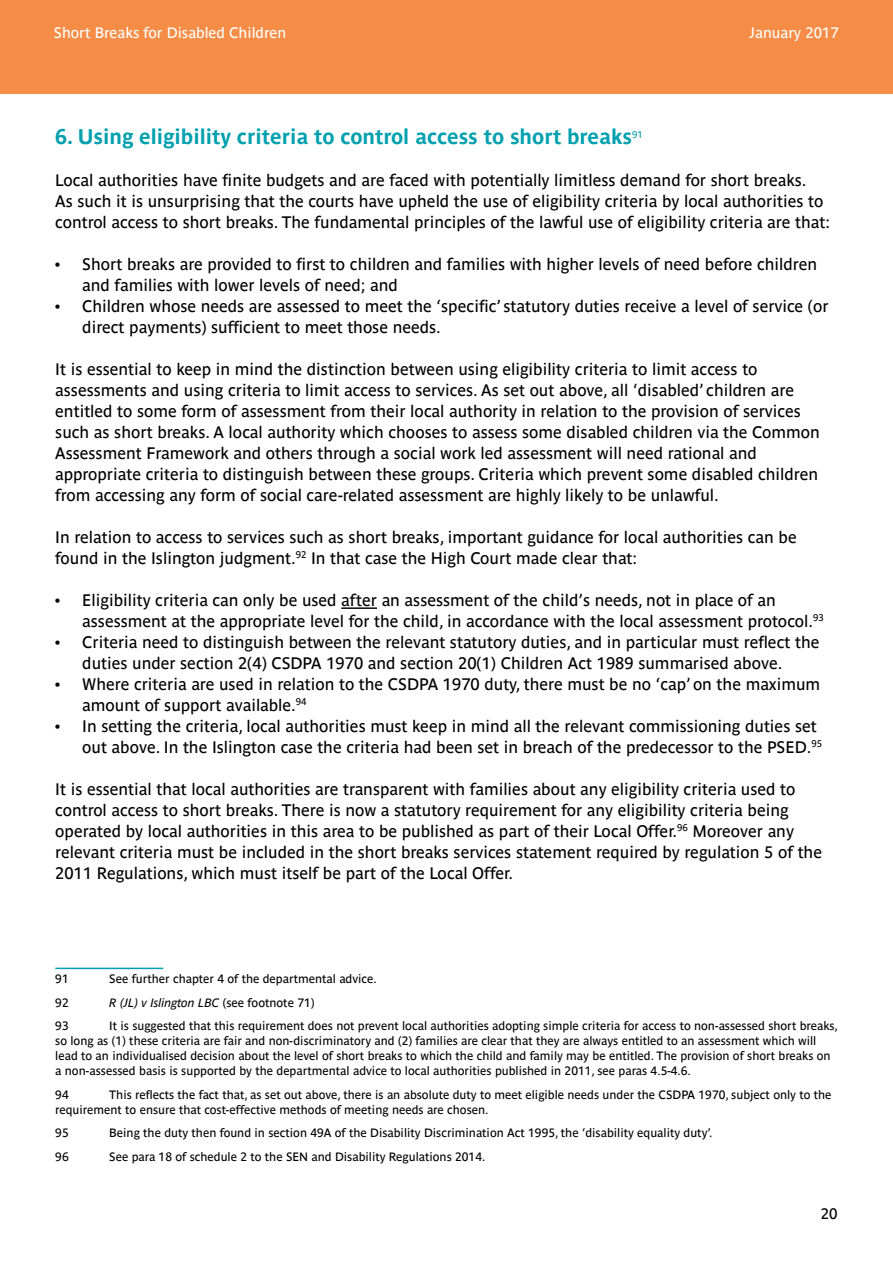
<style>
.page{position:relative;width:893px;height:1263px;background:#fff}
.page>*{position:absolute;margin:0;border:0;box-sizing:border-box;transform-origin:0 0}
.t1{font:700 21px "Parisine Std";color:#00a0af}
.t2{font:16.5px/21px "Parisine Std";color:#000}
.t3{font:15px "Parisine Std";color:#fff}
.t4{font:15px "Parisine Std";color:#000}
.t5{font:12px/15px "Parisine Std";color:#000}
.t6{font:italic 12px "Parisine Std";color:#000}
.s1{font-style:normal}
</style>
<div class="page">
<hr style="left:341px;top:607px;width:36px;height:2px;background:#000">
<hr style="left:55px;top:968px;width:108px;height:1px;background:#00a0af">
<div style="left:0;top:0;width:893px;height:94px;background:#f68d47"></div>
<p class="t3" style="left:54px;top:24px;width:234px">Short Breaks for Disabled Children</p>
<p class="t3" style="left:750px;top:24px;width:91px">January 2017</p>
<p class="t1" style="left:55px;top:124px;width:589px">6. Using eligibility criteria to control access to short breaks<sup>91</sup></p>
<p class="t2" style="left:55px;top:169px;width:776px">Local authorities have finite budgets and are faced with potentially limitless demand for short breaks.<br>As such it is unsurprising that the courts have upheld the use of eligibility criteria by local authorities to control access to short breaks. The fundamental principles of the lawful use of eligibility criteria are that:</p>
<p class="t2" style="left:82px;top:253px;width:736px;text-indent:-27px">• Short breaks are provided to first to children and families with higher levels of need before children and families with lower levels of need; and</p>
<p class="t2" style="left:82px;top:295px;width:748px;text-indent:-27px">• Children whose needs are assessed to meet the ‘specific’ statutory duties receive a level of service (or direct payments) sufficient to meet those needs.</p>
<p class="t2" style="left:55px;top:358px;width:766px">It is essential to keep in mind the distinction between using eligibility criteria to limit access to assessments and using criteria to limit access to services. As set out above, all ‘disabled’ children are entitled to some form of assessment from their local authority in relation to the provision of services such as short breaks. A local authority which chooses to assess some disabled children via the Common Assessment Framework and others through a social work led assessment will need rational and appropriate criteria to distinguish between these groups. Criteria which prevent some disabled children from accessing any form of social care-related assessment are highly likely to be unlawful.</p>
<p class="t2" style="left:55px;top:526px;width:743px">In relation to access to services such as short breaks, important guidance for local authorities can be found in the Islington judgment.<sup>92</sup> In that case the High Court made clear that:</p>
<p class="t2" style="left:82px;top:589px;width:743px;text-indent:-27px">• Eligibility criteria can only be used after an assessment of the child’s needs, not in place of an assessment at the appropriate level for the child, in accordance with the local assessment protocol.<sup>93</sup></p>
<p class="t2" style="left:82px;top:631px;width:739px;text-indent:-27px">• Criteria need to distinguish between the relevant statutory duties, and in particular must reflect the duties under section 2(4) CSDPA 1970 and section 20(1) Children Act 1989 summarised above.</p>
<p class="t2" style="left:82px;top:673px;width:739px;text-indent:-27px">• Where criteria are used in relation to the CSDPA 1970 duty, there must be no ‘cap’ on the maximum amount of support available.<sup>94</sup></p>
<p class="t2" style="left:82px;top:715px;width:741px;text-indent:-27px">• In setting the criteria, local authorities must keep in mind all the relevant commissioning duties set out above. In the Islington case the criteria had been set in breach of the predecessor to the PSED.<sup>95</sup></p>
<p class="t2" style="left:55px;top:778px;width:768px">It is essential that local authorities are transparent with families about any eligibility criteria used to control access to short breaks. There is now a statutory requirement for any eligibility criteria being operated by local authorities in this area to be published as part of their Local Offer.<sup>96</sup> Moreover any relevant criteria must be included in the short breaks services statement required by regulation 5 of the 2011 Regulations, which must itself be part of the Local Offer.</p>
<p class="t5" style="left:55px;top:972px;width:15px">91</p>
<p class="t5" style="left:109px;top:972px;width:269px">See further chapter 4 of the departmental advice.</p>
<p class="t5" style="left:55px;top:995px;width:15px">92</p>
<p class="t6" style="left:109px;top:996px;width:207px">R (JL) v Islington LBC <span class="s1">(see footnote 71)</span></p>
<p class="t5" style="left:55px;top:1019px;width:15px">93</p>
<p class="t5" style="left:55px;top:1019px;width:784px;text-indent:54px">It is suggested that this requirement does not prevent local authorities adopting simple criteria for access to non-assessed short breaks, so long as (1) these criteria are fair and non-discriminatory and (2) families are clear that they are always entitled to an assessment which will lead to an individualised decision about the level of short breaks to which the child and family may be entitled. The provision of short breaks on a non-assessed basis is supported by the departmental advice to local authorities published in 2011, see paras 4.5-4.6.</p>
<p class="t5" style="left:55px;top:1087px;width:15px">94</p>
<p class="t5" style="left:55px;top:1087px;width:778px;text-indent:54px">This reflects the fact that, as set out above, there is an absolute duty to meet eligible needs under the CSDPA 1970, subject only to the requirement to ensure that cost-effective methods of meeting needs are chosen.</p>
<p class="t5" style="left:55px;top:1126px;width:15px">95</p>
<p class="t5" style="left:109px;top:1126px;width:605px">Being the duty then found in section 49A of the Disability Discrimination Act 1995, the ‘disability equality duty’.</p>
<p class="t5" style="left:55px;top:1149px;width:15px">96</p>
<p class="t5" style="left:109px;top:1149px;width:378px">See para 18 of schedule 2 to the SEN and Disability Regulations 2014.</p>
<p class="t4" style="left:821px;top:1205px;width:18px">20</p>
</div>
